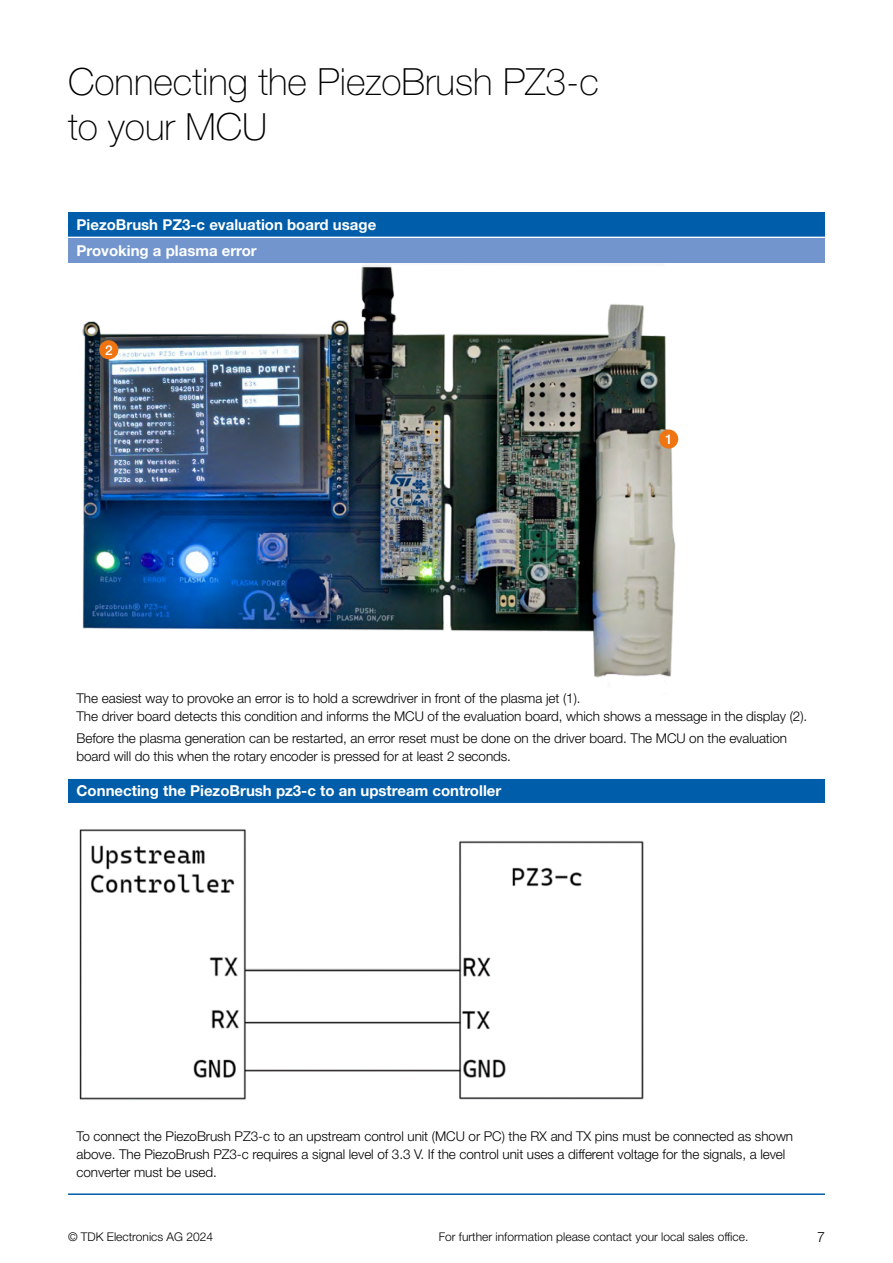
<style>
.page{position:relative;width:893px;height:1263px;background:#fff}
.page>*{position:absolute;margin:0;border:0;box-sizing:border-box;transform-origin:0 0}
.t1{font:100 37.5px/45px "Helvetica Neue LT Std";color:#000}
.t2{font:700 15px "Helvetica Neue LT Std";color:#fff}
.t3{font:300 14.25px "Helvetica Neue LT Std";color:#000}
.t4{font:300 13.5px/18px "Helvetica Neue LT Std";letter-spacing:-.005em;color:#000}
.t5{font:500 13.5px "Helvetica Neue LT Std";color:#fff}
.t6{font:300 12px "Helvetica Neue LT Std";color:#000}
</style>
<div class="page">
<div style="left:68px;top:213px;width:757px;height:25px;background:#005da9"></div>
<hr style="left:68px;top:237px;width:757px;height:3px;background:#fff">
<div style="left:68px;top:238px;width:757px;height:26px;background:#7295cd"></div>
<div style="left:68px;top:778px;width:757px;height:26px;background:#005da9"></div>
<hr style="left:68px;top:263px;width:757px;height:1px;background:#fff">
<hr style="left:68px;top:777px;width:757px;height:2px;background:#fff">
<hr style="left:68px;top:1193px;width:757px;height:2px;background:#005da9">
<hr style="left:68px;top:803px;width:757px;height:1px;background:#fff">
<img style="left:82px;top:265px;width:597px;height:413px">
<div style="left:659px;top:429px;width:19px;height:20px;background:#ee7512;border-radius:50%"></div>
<div style="left:99px;top:340px;width:19px;height:19px;background:#ee7512;border-radius:50%"></div>
<img style="left:79px;top:829px;width:565px;height:271px">
<h1 class="t1" style="left:68px;top:59px;width:532px">Connecting the PiezoBrush PZ3-c to your MCU</h1>
<p class="t2" style="left:77px;top:215px;width:301px">PiezoBrush PZ3-c evaluation board usage</p>
<p class="t2" style="left:77px;top:242px;width:182px">Provoking a plasma error</p>
<p class="t5" style="left:105px;top:342px;width:9px">2</p>
<p class="t5" style="left:665px;top:431px;width:9px">1</p>
<p class="t4" style="left:77px;top:689px;width:732px">The easiest way to provoke an error is to hold a screwdriver in front of the plasma jet (1).<br>The driver board detects this condition and informs the MCU of the evaluation board, which shows a message in the display (2).</p>
<p class="t4" style="left:77px;top:729px;width:712px">Before the plasma generation can be restarted, an error reset must be done on the driver board. The MCU on the evaluation board will do this when the rotary encoder is pressed for at least 2 seconds.</p>
<p class="t2" style="left:77px;top:782px;width:426px">Connecting the PiezoBrush pz3-c to an upstream controller</p>
<p class="t4" style="left:77px;top:1127px;width:718px">To connect the PiezoBrush PZ3-c to an upstream control unit (MCU or PC) the RX and TX pins must be connected as shown above. The PiezoBrush PZ3-c requires a signal level of 3.3 V. If the control unit uses a different voltage for the signals, a level converter must be used.</p>
<p class="t6" style="left:68px;top:1229px;width:146px">© TDK Electronics AG 2024</p>
<p class="t6" style="left:439px;top:1229px;width:311px">For further information please contact your local sales office.</p>
<p class="t3" style="left:817px;top:1228px;width:9px">7</p>
</div>
